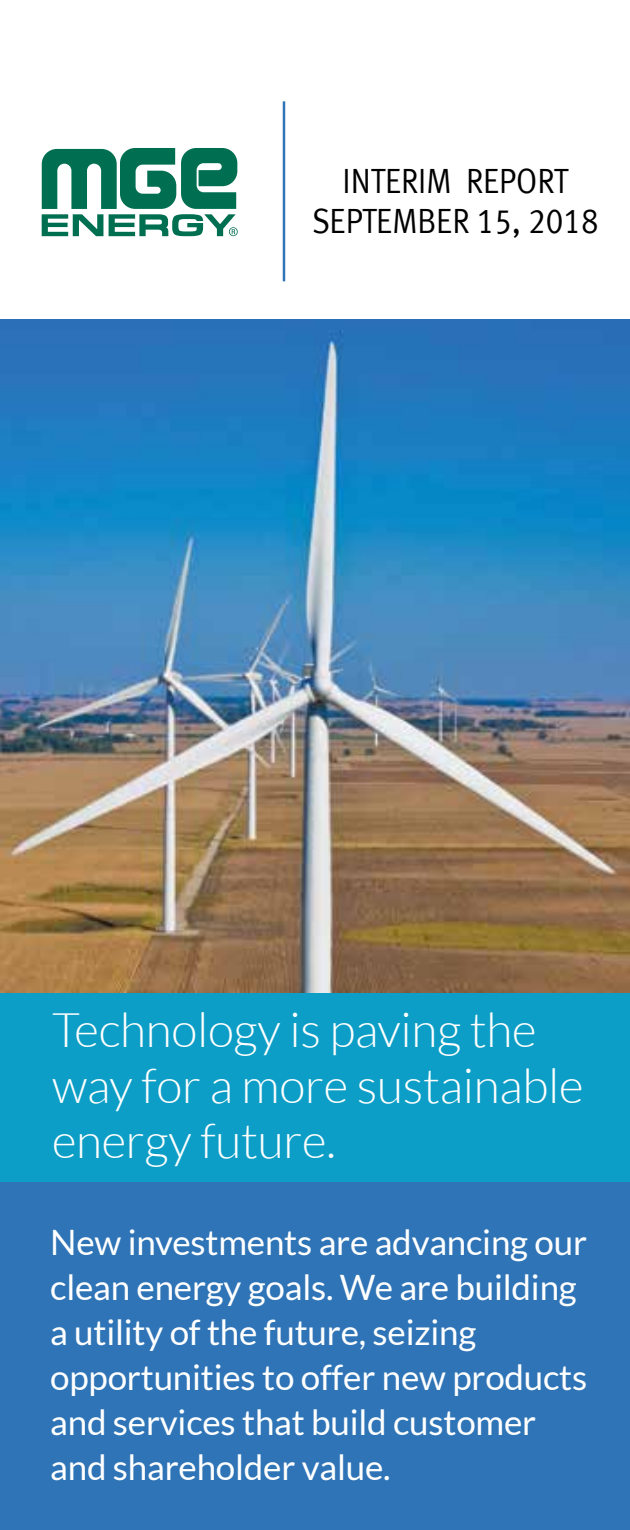
<style>
.page{position:relative;width:630px;height:1530px;background:#fff}
.page>*{position:absolute;margin:0;border:0;box-sizing:border-box;transform-origin:0 0}
.t1{font:300 47.75px/55.8px "Lato";letter-spacing:-.005em;color:#fff}
.t2{font:35px/45px "Lato";letter-spacing:-.005em;color:#fff}
.t3{font:35px/40px "Meta Normal LF";color:#000;text-align:center;scale:.9 1}
</style>
<div class="page">
<svg style="left:42px;top:148px;width:196px;height:88px"></svg>
<img style="left:0;top:319px;width:630px;height:675px">
<div style="left:0;top:1030px;width:630px;height:500px;background:#2e74b6"></div>
<hr style="left:283px;top:101px;width:2px;height:180px;background:#2e74b6">
<div style="left:0;top:994px;width:630px;height:188px;background:#0c9ec6"></div>
<p class="t3" style="left:312px;top:161px;width:320px">INTERIM REPORT<br>SEPTEMBER 15, 2018</p>
<h1 class="t1" style="left:52px;top:1002px;width:533px">Technology is paving the way for a more sustainable energy future.</h1>
<p class="t2" style="left:50px;top:1219px;width:539px">New investments are advancing our clean energy goals. We are building a utility of the future, seizing opportunities to offer new products and services that build customer and shareholder value.</p>
</div>
